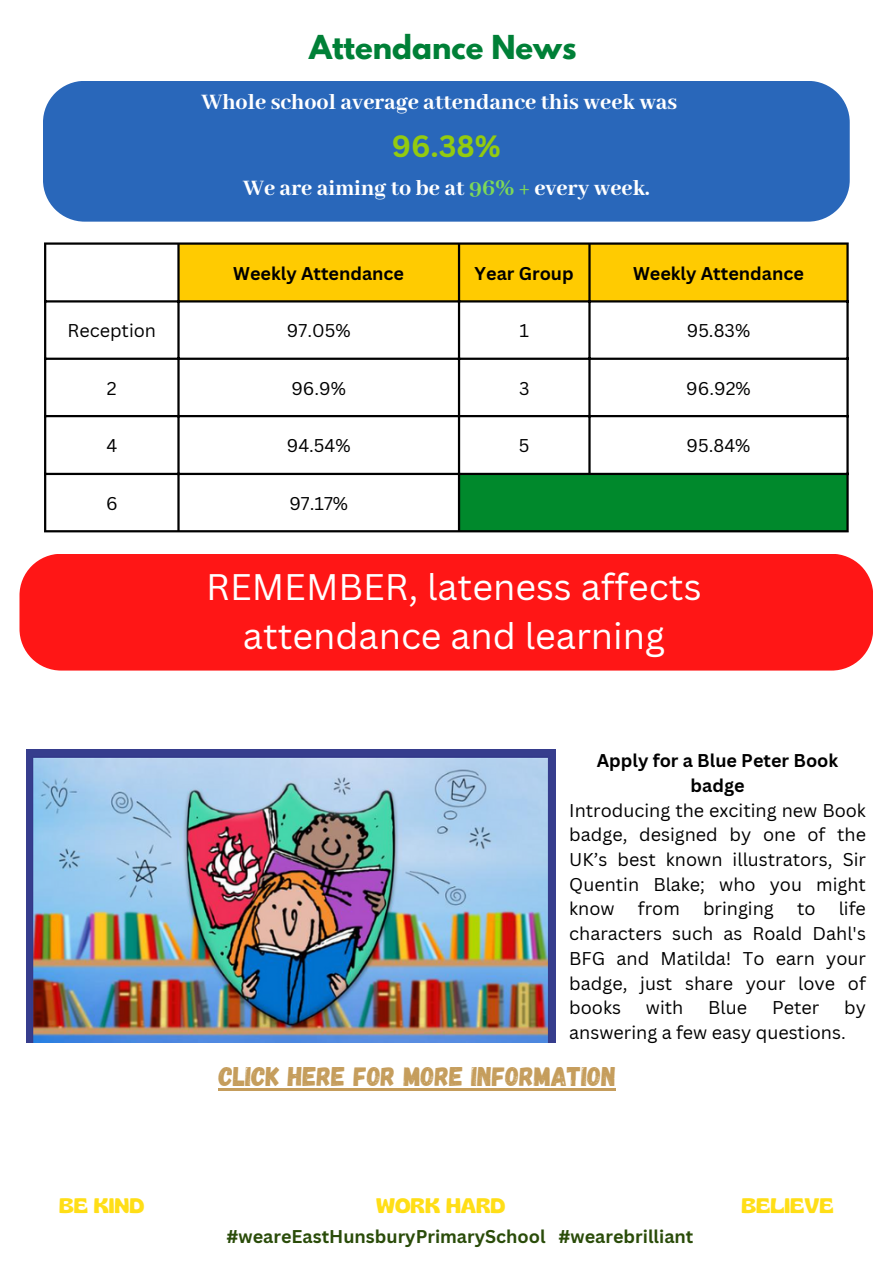
<style>
.page{position:relative;width:893px;height:1264px;background:#fff}
.page>*{position:absolute;margin:0;border:0;box-sizing:border-box;transform-origin:0 0}
.t1{font:36px "Canva Sans";color:#fff}
.t2{font:700 30px "Canva Sans";color:#93cb0f}
.t3{font:700 29.25px "League Spartan";color:#008037}
.t4{font:27px "Gagalin";color:#c59d5c}
.t5{font:800 24px "Abhaya Libre";color:#fff}
.t6{font:600 21px "Gliker";color:#ffde17}
.t7{font:18px/24.8px "Canva Sans";color:#000;text-align:justify}
.t8{font:700 18px/24.8px "Canva Sans";color:#000;text-align:center}
.t9{font:700 18px "Canva Sans";color:#2a4c09}
.s1{color:#7ed957}
</style>
<div class="page">
<div style="left:43px;top:81px;width:806px;height:141px;background:#2967ba"></div>
<div style="left:180px;top:245px;width:666px;height:55px;background:#ffcb01"></div>
<div style="left:458px;top:473px;width:389px;height:58px;background:#00892c"></div>
<hr style="left:44px;top:245px;width:2px;height:285px;background:#000">
<hr style="left:177px;top:245px;width:3px;height:285px;background:#000">
<hr style="left:458px;top:245px;width:2px;height:285px;background:#000">
<hr style="left:588px;top:245px;width:2px;height:228px;background:#000">
<hr style="left:846px;top:245px;width:2px;height:285px;background:#000">
<hr style="left:44px;top:242px;width:804px;height:3px;background:#000">
<hr style="left:44px;top:300px;width:804px;height:2px;background:#000">
<hr style="left:44px;top:357px;width:804px;height:3px;background:#000">
<hr style="left:44px;top:415px;width:804px;height:2px;background:#000">
<hr style="left:44px;top:473px;width:804px;height:2px;background:#000">
<hr style="left:44px;top:530px;width:804px;height:2px;background:#000">
<div style="left:19px;top:554px;width:854px;height:116px;background:#ff1616"></div>
<img style="left:27px;top:749px;width:528px;height:293px">
<hr style="left:219px;top:1088px;width:397px;height:2px;background:#c59d5c">
<p class="t3" style="left:309px;top:33px;width:269px">Attendance News</p>
<p class="t5" style="left:201px;top:88px;width:477px">Whole school average attendance this week was</p>
<p class="t2" style="left:392px;top:125px;width:111px">96.38%</p>
<p class="t5" style="left:243px;top:174px;width:408px">We are aiming to be at <span class="s1">96% +</span> every week.</p>
<p class="t8" style="left:233px;top:260px;width:172px">Weekly Attendance</p>
<p class="t8" style="left:474px;top:260px;width:101px">Year Group</p>
<p class="t8" style="left:633px;top:260px;width:172px">Weekly Attendance</p>
<p class="t7" style="left:67px;top:318px;width:90px">Reception</p>
<p class="t7" style="left:287px;top:318px;width:65px">97.05%</p>
<p class="t7" style="left:519px;top:318px;width:11px">1</p>
<p class="t7" style="left:686px;top:318px;width:65px">95.83%</p>
<p class="t7" style="left:107px;top:375px;width:11px">2</p>
<p class="t7" style="left:291px;top:375px;width:56px">96.9%</p>
<p class="t7" style="left:519px;top:375px;width:12px">3</p>
<p class="t7" style="left:686px;top:375px;width:66px">96.92%</p>
<p class="t7" style="left:106px;top:433px;width:12px">4</p>
<p class="t7" style="left:287px;top:433px;width:65px">94.54%</p>
<p class="t7" style="left:519px;top:433px;width:12px">5</p>
<p class="t7" style="left:686px;top:433px;width:65px">95.84%</p>
<p class="t7" style="left:106px;top:490px;width:13px">6</p>
<p class="t7" style="left:289px;top:490px;width:60px">97.17%</p>
<p class="t1" style="left:206px;top:561px;width:497px">REMEMBER, lateness affects</p>
<p class="t1" style="left:243px;top:611px;width:423px">attendance and learning</p>
<p class="t8" style="left:596px;top:747px;width:243px">Apply for a Blue Peter Book badge</p>
<p class="t7" style="left:569px;top:797px;width:298px">Introducing the exciting new Book badge, designed by one of the UK’s best known illustrators, Sir Quentin Blake; who you might know</p>
<p class="t7" style="left:569px;top:896px;width:298px;text-indent:269px">life characters such as Roald Dahl's BFG and Matilda! To earn your badge, just share your love of books</p>
<p class="t7" style="left:637px;top:896px;width:43px">from</p>
<p class="t7" style="left:703px;top:896px;width:72px">bringing</p>
<p class="t7" style="left:797px;top:896px;width:20px">to</p>
<p class="t7" style="left:569px;top:995px;width:298px;text-indent:275px">by answering a few easy questions.</p>
<p class="t4" style="left:219px;top:1059px;width:399px">CLICK HERE FOR MORE INFORMATION</p>
<p class="t7" style="left:646px;top:995px;width:39px">with</p>
<p class="t7" style="left:708px;top:995px;width:40px">Blue</p>
<p class="t7" style="left:772px;top:995px;width:49px">Peter</p>
<p class="t6" style="left:59px;top:1191px;width:87px">BE KIND</p>
<p class="t6" style="left:376px;top:1191px;width:131px">WORK HARD</p>
<p class="t6" style="left:741px;top:1191px;width:94px">BELIEVE</p>
<p class="t9" style="left:226px;top:1223px;width:468px">#weareEastHunsburyPrimarySchool #wearebrilliant</p>
</div>
